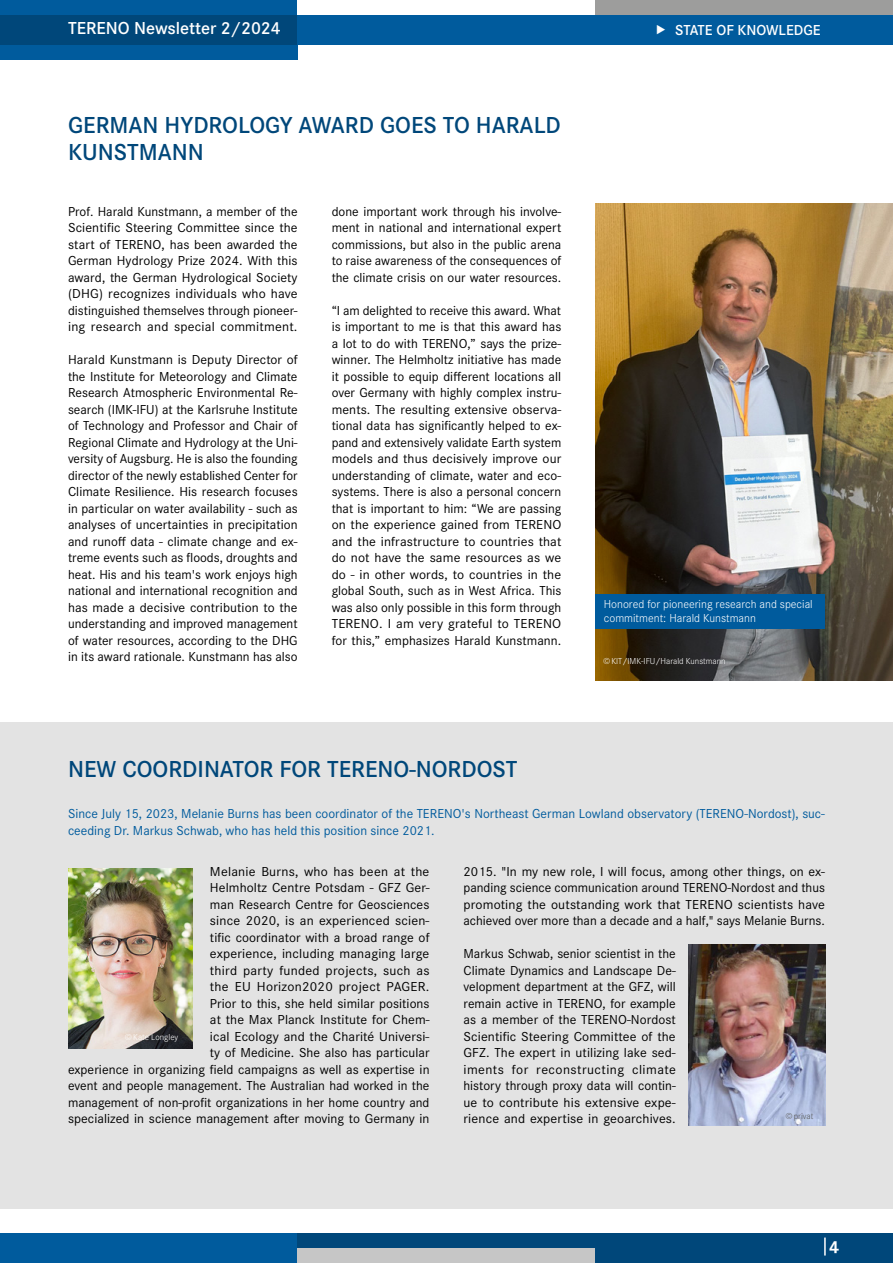
<style>
.page{position:relative;width:893px;height:1263px;background:#fff}
.page>*{position:absolute;margin:0;border:0;box-sizing:border-box;transform-origin:0 0}
.t1{font:600 24px/27px "Corporate S Pro";color:#00477a}
.t2{font:600 18px "Corporate S Pro";color:#fff}
.t3{font:700 18px "Corporate S Pro";color:#fff}
.t4{font:600 15px "Corporate S Pro";color:#fff}
.t5{font:13.5px/16.5px "Corporate S Pro";letter-spacing:.005em;color:#000;text-align:justify}
.t6{font:13.5px/16.5px "Corporate S Pro";letter-spacing:.005em;color:#000;text-align:right;scale:1.04 1}
.t7{font:13.5px/16.5px "Corporate S Pro";color:#005b9d}
.t8{font:300 12px/13.5px "Corporate S Pro";color:#fff}
.t9{font:300 9px "Corporate S Pro";color:#fff}
.t10{font:300 9px "Corporate S Pro";color:#575756}
</style>
<div class="page">
<div style="left:0;top:0;width:298px;height:15px;background:#005b9d"></div>
<div style="left:0;top:15px;width:298px;height:30px;background:#00477a"></div>
<div style="left:595px;top:0;width:298px;height:15px;background:#9d9d9c"></div>
<div style="left:298px;top:15px;width:595px;height:30px;background:#005b9d"></div>
<div style="left:0;top:1248px;width:298px;height:15px;background:#005b9d"></div>
<div style="left:0;top:1233px;width:298px;height:15px;background:#005b9d"></div>
<div style="left:298px;top:1248px;width:297px;height:15px;background:#c6c6c6"></div>
<div style="left:298px;top:1233px;width:297px;height:15px;background:#00477a"></div>
<div style="left:595px;top:1248px;width:298px;height:15px;background:#00477a"></div>
<div style="left:595px;top:1233px;width:298px;height:15px;background:#00477a"></div>
<svg style="left:824px;top:1237px;width:2px;height:18px"></svg>
<div style="left:0;top:45px;width:298px;height:15px;background:#005b9d"></div>
<div style="left:0;top:723px;width:893px;height:486px;background:#e3e3e3"></div>
<img style="left:68px;top:869px;width:125px;height:179px">
<img style="left:688px;top:944px;width:137px;height:181px">
<img style="left:595px;top:204px;width:298px;height:476px">
<div style="left:595px;top:594px;width:230px;height:34px;background:#005b9d"></div>
<h2 class="t2" style="left:68px;top:15px;width:214px">TERENO Newsletter 2/2024</h2>
<p class="t4" style="left:675px;top:19px;width:147px">STATE OF KNOWLEDGE</p>
<p class="t4" style="left:719px;top:19px;width:104px">IM BLICKPUNKT</p>
<h1 class="t1" style="left:68px;top:110px;width:494px">GERMAN HYDROLOGY AWARD GOES TO HARALD<br>KUNSTMANN</h1>
<p class="t5" style="left:68px;top:202px;width:231px">Prof. Harald Kunstmann, a member of the Scientific Steering Committee since the start of TERENO, has been awarded the German Hydrology Prize 2024. With this award, the German Hydrological Society (DHG) recognizes individuals who have distinguished themselves through pioneer&shy;ing research and special commitment.</p>
<p class="t5" style="left:68px;top:351px;width:231px">Harald Kunstmann is Deputy Director of the Institute for Meteorology and Climate Research Atmospheric Environmental Re&shy;search (IMK-IFU) at the Karlsruhe Institute of Technology and Professor and Chair of Regional Climate and Hydrology at the Uni&shy;versity of Augsburg. He is also the founding director of the newly established Center for Climate Resilience. His research focuses in particular on water availability - such as analyses of uncertainties in precipitation and runoff data - climate change and ex&shy;treme events such as floods, droughts and heat. His and his team's work enjoys high national and international recognition and has made a decisive contribution to the understanding and improved management of water resources, according to the DHG in its award rationale. Kunstmann has also</p>
<p class="t5" style="left:332px;top:202px;width:231px">done important work through his involve&shy;ment in national and international expert commissions, but also in the public arena to raise awareness of the consequences of the climate crisis on our water resources.</p>
<p class="t5" style="left:332px;top:301px;width:231px">“I am delighted to receive this award. What is important to me is that this award has a lot to do with TERENO,” says the prize&shy;winner. The Helmholtz initiative has made it possible to equip different locations all over Germany with highly complex instru&shy;ments. The resulting extensive observa&shy;tional data has significantly helped to ex&shy;pand and extensively validate Earth system models and thus decisively improve our understanding of climate, water and eco&shy;systems. There is also a personal concern that is important to him: “We are passing on the experience gained from TERENO and the infrastructure to countries that do not have the same resources as we do - in other words, to countries in the global South, such as in West Africa. This was also only possible in this form through TERENO. I am very grateful to TERENO for this,” emphasizes Harald Kunstmann.</p>
<p class="t8" style="left:604px;top:597px;width:210px">Honored for pioneering research and special commitment: Harald Kunstmann</p>
<p class="t9" style="left:603px;top:655px;width:124px">© KIT/IMK-IFU/Harald Kunstmann</p>
<h1 class="t1" style="left:68px;top:754px;width:451px">NEW COORDINATOR FOR TERENO-NORDOST</h1>
<p class="t7" style="left:68px;top:804px;width:758px">Since July 15, 2023, Melanie Burns has been coordinator of the TERENO's Northeast German Lowland observatory (TERENO-Nordost), suc&shy;ceeding Dr. Markus Schwab, who has held this position since 2021.</p>
<p class="t6" style="left:68px;top:862px;width:349px">Melanie Burns, who has been at the<br>Helmholtz Centre Potsdam - GFZ Ger-<br>man Research Centre for Geosciences<br>since 2020, is an experienced scien-<br>tific coordinator with a broad range of<br>experience, including managing large<br>third party funded projects, such as<br>the EU Horizon2020 project PAGER.<br>Prior to this, she held similar positions<br>at the Max Planck Institute for Chem-<br>ical Ecology and the Charité Universi-<br>ty of Medicine. She also has particular<br>experience in organizing field campaigns as well as expertise in event and people management. The Australian had worked in the management of non-profit organizations in her home country and specialized in science management after moving to Germany in</p>
<p class="t5" style="left:463px;top:862px;width:363px">2015. "In my new role, I will focus, among other things, on ex&shy;panding science communication around TERENO-Nordost and thus promoting the outstanding work that TERENO scientists have achieved over more than a decade and a half," says Melanie Burns.</p>
<p class="t5" style="left:463px;top:945px;width:214px">Markus Schwab, senior scientist in the Climate Dynamics and Landscape De&shy;velopment department at the GFZ, will remain active in TERENO, for example as a member of the TERENO-Nordost Scientific Steering Committee of the GFZ. The expert in utilizing lake sed&shy;iments for reconstructing climate history through proxy data will contin&shy;ue to contribute his extensive expe&shy;rience and expertise in geoarchives.</p>
<p class="t9" style="left:125px;top:1031px;width:55px">© Kate Longley</p>
<p class="t10" style="left:785px;top:1110px;width:30px">© privat</p>
<h2 class="t3" style="left:829px;top:1232px;width:12px">4</h2>
</div>
